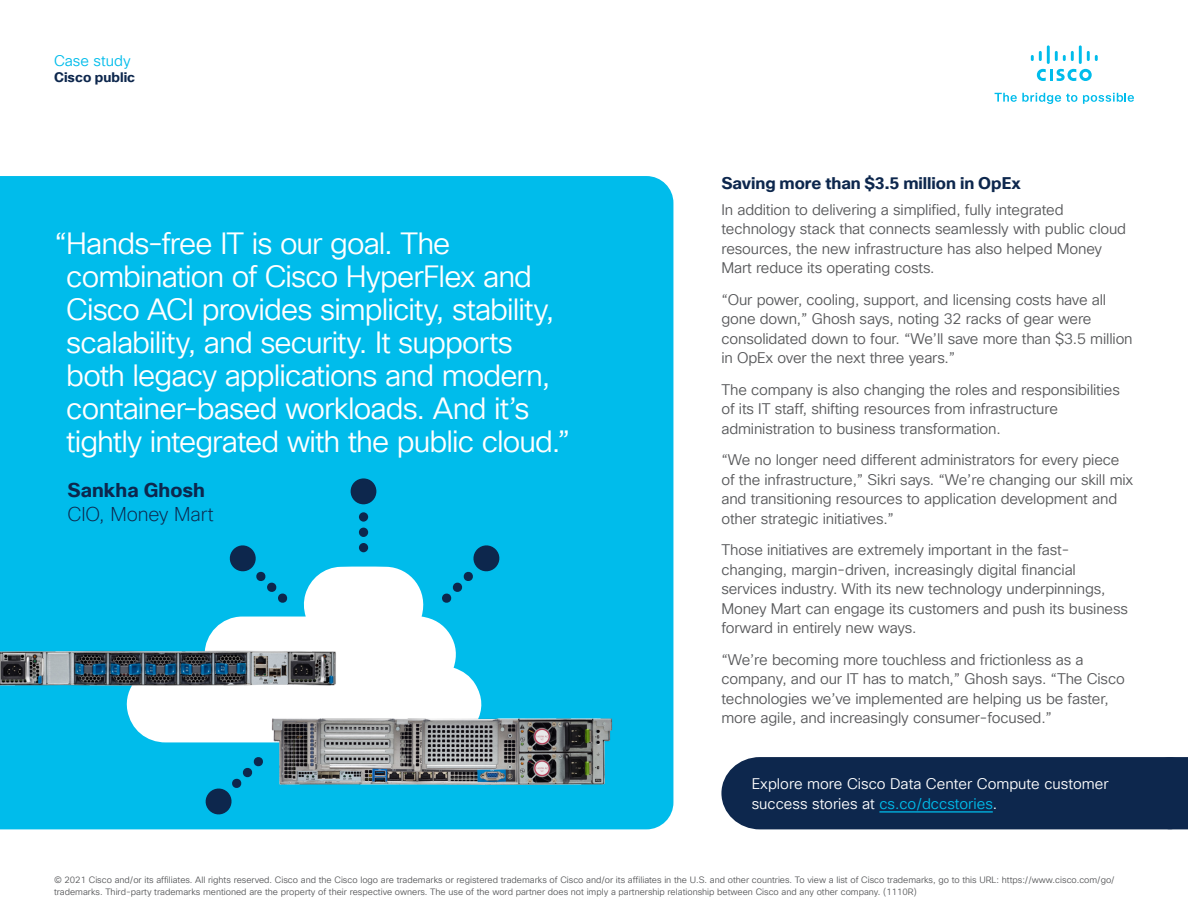
<style>
.page{position:relative;width:1188px;height:918px;background:#fff}
.page>*{position:absolute;margin:0;border:0;box-sizing:border-box;transform-origin:0 0}
.Pull_Quote_Body_colo{font:30px/33px "Cisco Sans TT Light";letter-spacing:-.03em;color:#fff}
.Pull_Quote_Author_Na{font:200 19.5px/24px "Cisco Sans TT";letter-spacing:-.005em;color:#0d274d}
.Subhead3_Indigo{font:700 16.5px "Cisco Sans TT";color:#0d274d}
.Body{font:15px/19.5px "Cisco Sans TT Light";letter-spacing:-.01em;color:#57585a}
.Body-2{font:15px/19.5px "Cisco Sans TT Light";color:#fff}
.t1{font:15px "Cisco Sans TT Light";color:#00bceb}
.t2{font:700 13.5px "Cisco Sans TT";color:#0d274d}
.t3{font:9px/11.2px "Cisco Sans TT Light";color:#57585a}
.s1{font-weight:700}
.s2{color:#00bceb}
</style>
<div class="page">
<svg style="left:995px;top:93px;width:82px;height:11px"></svg>
<svg style="left:1083px;top:93px;width:51px;height:11px"></svg>
<svg style="left:1037px;top:69px;width:55px;height:12px"></svg>
<svg style="left:1031px;top:51px;width:11px;height:10px"></svg>
<hr style="left:1047px;top:45px;width:3px;height:19px;background:#00bceb">
<svg style="left:1055px;top:51px;width:19px;height:10px"></svg>
<hr style="left:1079px;top:45px;width:3px;height:19px;background:#00bceb">
<svg style="left:1087px;top:51px;width:11px;height:10px"></svg>
<div style="left:0;top:176px;width:673px;height:653px;background:#00bceb"></div>
<div style="left:721px;top:757px;width:467px;height:72px;background:#0d274d"></div>
<hr style="left:879px;top:811px;width:114px;height:2px;background:#00bceb">
<svg style="left:344px;top:566px;width:139px;height:42px"></svg>
<img style="left:263px;top:608px;width:358px;height:222px">
<img style="left:0;top:525px;width:344px;height:287px">
<div style="left:351px;top:478px;width:25px;height:26px;background:#0d274d;border-radius:50%"></div>
<div style="left:359px;top:528px;width:9px;height:9px;background:#0d274d;border-radius:50%"></div>
<div style="left:359px;top:512px;width:9px;height:10px;background:#0d274d;border-radius:50%"></div>
<div style="left:359px;top:543px;width:9px;height:9px;background:#0d274d;border-radius:50%"></div>
<svg style="left:442px;top:544px;width:59px;height:59px;background:#029cca"></svg>
<svg style="left:204px;top:757px;width:59px;height:59px;background:#029cca"></svg>
<svg style="left:229px;top:544px;width:59px;height:59px;background:#029cca"></svg>
<p class="t1" style="left:54px;top:51px;width:78px">Case study</p>
<p class="t2" style="left:54px;top:69px;width:83px">Cisco public</p>
<p class="Pull_Quote_Body_colo" style="left:66px;top:228px;width:506px;text-indent:-12px">“Hands-free IT is our goal. The combination of Cisco HyperFlex and Cisco ACI provides simplicity, stability, scalability, and security. It supports both legacy applications and modern, container-based workloads. And it’s tightly integrated with the public cloud.”</p>
<p class="Pull_Quote_Author_Na" style="left:68px;top:478px;width:148px"><span class="s1">Sankha Ghosh<br></span>CIO, Money Mart</p>
<p class="Subhead3_Indigo" style="left:721px;top:173px;width:301px">Saving more than $3.5 million in OpEx</p>
<p class="Body" style="left:721px;top:200px;width:406px">In addition to delivering a simplified, fully integrated technology stack that connects seamlessly with public cloud resources, the new infrastructure has also helped Money Mart reduce its operating costs.</p>
<p class="Body" style="left:721px;top:290px;width:413px">“Our power, cooling, support, and licensing costs have all gone down,” Ghosh says, noting 32 racks of gear were consolidated down to four. “We’ll save more than $3.5 million in OpEx over the next three years.”</p>
<p class="Body" style="left:721px;top:380px;width:400px">The company is also changing the roles and responsibilities of its IT staff, shifting resources from infrastructure administration to business transformation.</p>
<p class="Body" style="left:721px;top:451px;width:413px">“We no longer need different administrators for every piece of the infrastructure,” Sikri says. “We’re changing our skill mix and transitioning resources to application development and other strategic initiatives.”</p>
<p class="Body" style="left:721px;top:541px;width:408px">Those initiatives are extremely important in the fast&shy;changing, margin-driven, increasingly digital financial services industry. With its new technology underpinnings, Money Mart can engage its customers and push its business forward in entirely new ways.</p>
<p class="Body" style="left:721px;top:650px;width:405px">“We’re becoming more touchless and frictionless as a company, and our IT has to match,” Ghosh says. “The Cisco technologies we’ve implemented are helping us be faster, more agile, and increasingly consumer-focused.”</p>
<p class="Body-2" style="left:752px;top:775px;width:358px">Explore more Cisco Data Center Compute customer success stories at <span class="s2">cs.co/dccstories</span>.</p>
<p class="t3" style="left:54px;top:875px;width:1062px">© 2021 Cisco and/or its affiliates. All rights reserved. Cisco and the Cisco logo are trademarks or registered trademarks of Cisco and/or its affiliates in the U.S. and other countries. To view a list of Cisco trademarks, go to this URL: https://www.cisco.com/go/ trademarks. Third-party trademarks mentioned are the property of their respective owners. The use of the word partner does not imply a partnership relationship between Cisco and any other company. (1110R)</p>
</div>
